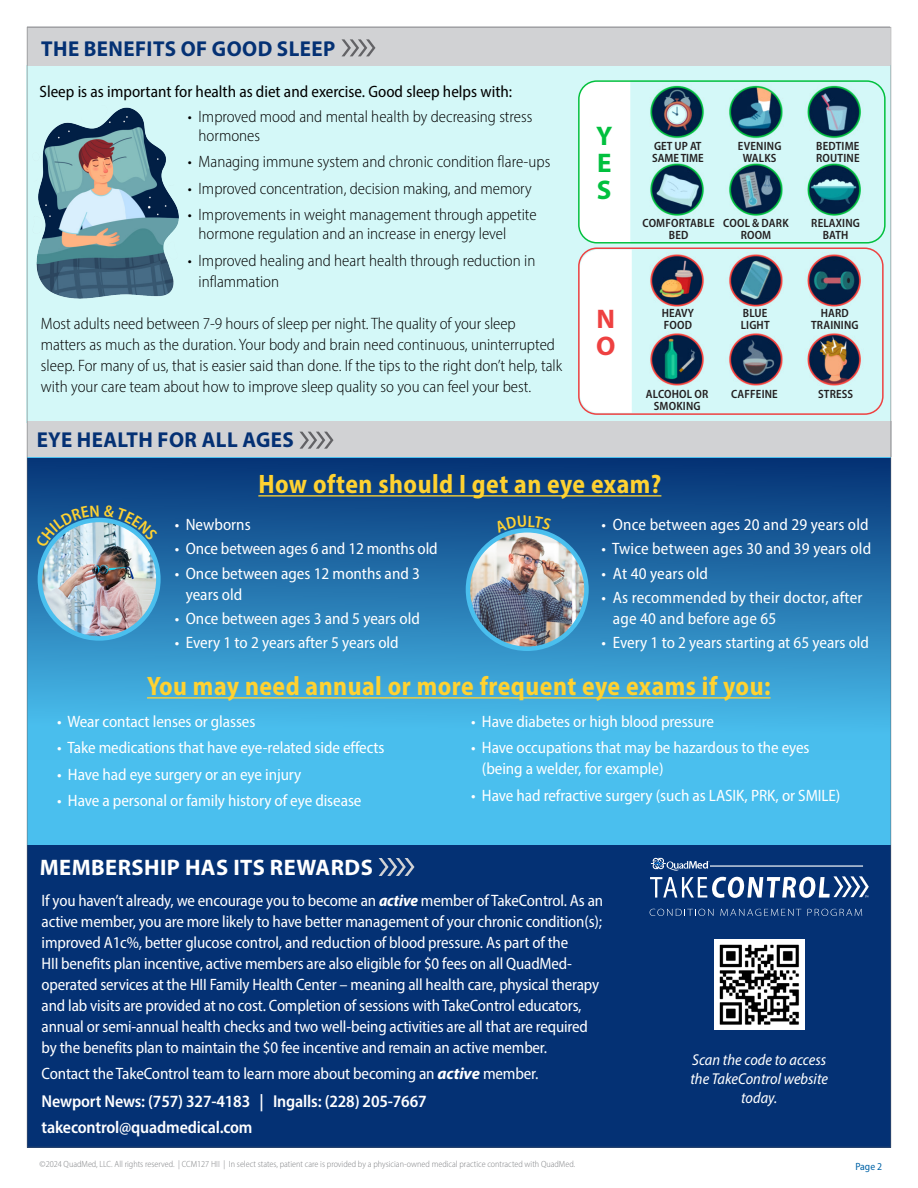
<style>
.page{position:relative;width:918px;height:1188px;background:#fff}
.page>*{position:absolute;margin:0;border:0;box-sizing:border-box;transform-origin:0 0}
.t1{font:700 27px "Myriad Pro";color:#01c03e}
.t2{font:700 27px "Myriad Pro";color:#ee4141}
.t3{font:700 semi-condensed 26.85px "Myriad Pro";letter-spacing:.02em;color:#ffd231;scale:.95 1}
.Section_Header{font:700 22.5px "Myriad Pro";letter-spacing:.02em;color:#fff}
.Section_Header-2{font:700 21.6px "Myriad Pro";letter-spacing:.02em;color:#043174}
.t4{font:600 semi-condensed 17.25px "Myriad Pro";letter-spacing:-.01em;color:#fff}
.Body_Copy{font:semi-condensed 16.5px/21px "Myriad Pro";letter-spacing:-.01em;color:#fff}
.Body_Copy-2{font:300 semi-condensed 16.5px/21px "Myriad Pro";color:#000}
.Body_Copy-3{font:semi-condensed 16.5px/21px "Myriad Pro";letter-spacing:.01em;color:#fff}
.Body_Copy-4{font:semi-condensed 16.5px "Myriad Pro";color:#000}
.t5{font:italic semi-condensed 15.75px/18.9px "Myriad Pro";color:#fff;text-align:center}
.t6{font:600 semi-condensed 12px/12px "Myriad Pro";letter-spacing:.015em;color:#231f20;text-align:center}
.t7{font:600 semi-condensed 12px/12px "Myriad Pro";letter-spacing:-.005em;color:#231f20}
.t8{font:semi-condensed 10.5px "Myriad Pro";color:#0163a7}
.t9{font:300 semi-condensed 9px "Myriad Pro";color:#808285}
.s1{font-weight:700;font-style:italic}
.s2{font-weight:700;font-style:italic;font-stretch:normal}
</style>
<div class="page">
<div style="left:27px;top:457px;width:863px;height:420px;background:#4abfee"></div>
<img style="left:29px;top:66px;width:860px;height:355px">
<div style="left:27px;top:27px;width:863px;height:39px;background:#d1d2d4"></div>
<div style="left:27px;top:845px;width:863px;height:303px;background:#043174"></div>
<svg style="left:379px;top:858px;width:36px;height:18px"></svg>
<div style="left:27px;top:458px;width:864px;height:301px;background:linear-gradient(to bottom,#053476,#4fcaf7)"></div>
<svg style="left:650px;top:858px;width:219px;height:40px"></svg>
<svg style="left:650px;top:909px;width:63px;height:7px"></svg>
<svg style="left:720px;top:909px;width:81px;height:7px"></svg>
<svg style="left:807px;top:909px;width:55px;height:7px"></svg>
<svg style="left:342px;top:39px;width:34px;height:17px"></svg>
<div style="left:27px;top:421px;width:864px;height:36px;background:#d1d2d4"></div>
<svg style="left:300px;top:432px;width:34px;height:17px"></svg>
<img style="left:29px;top:101px;width:153px;height:202px">
<svg style="left:578px;top:80px;width:55px;height:334px"></svg>
<div style="left:578px;top:80px;width:308px;height:164px;border:2px solid #01c03e;border-radius:18px"></div>
<div style="left:578px;top:247px;width:306px;height:168px;border:2px solid #ee4141;border-radius:18px"></div>
<hr style="left:258px;top:495px;width:403px;height:2px;background:#ffd231">
<hr style="left:147px;top:697px;width:624px;height:2px;background:#ffd231">
<img style="left:40px;top:520px;width:118px;height:118px;border-radius:59px">
<div style="left:38px;top:518px;width:123px;height:123px;border:4px solid #4abfee;border-radius:50%"></div>
<img style="left:468px;top:530px;width:118px;height:119px;border-radius:59px">
<div style="left:466px;top:528px;width:123px;height:123px;border:4px solid #4abfee;border-radius:50%"></div>
<img style="left:714px;top:939px;width:90px;height:91px">
<svg style="left:35px;top:505px;width:123px;height:43px;background:#5389b4"></svg>
<svg style="left:495px;top:515px;width:57px;height:18px"></svg>
<p class="Section_Header-2" style="left:41px;top:35px;width:296px">THE BENEFITS OF GOOD SLEEP</p>
<p class="Body_Copy-4" style="left:40px;top:81px;width:474px">Sleep is as important for health as diet and exercise. Good sleep helps with:</p>
<p class="Body_Copy-2" style="left:199px;top:106px;width:335px;line-height:19.5px;text-indent:-11px">• Improved mood and mental health by decreasing stress hormones</p>
<p class="Body_Copy-2" style="left:188px;top:151px;width:364px">• Managing immune system and chronic condition flare-ups</p>
<p class="Body_Copy-2" style="left:188px;top:177px;width:345px">• Improved concentration, decision making, and memory</p>
<p class="Body_Copy-2" style="left:199px;top:204px;width:340px;line-height:19.5px;text-indent:-11px">• Improvements in weight management through appetite hormone regulation and an increase in energy level</p>
<p class="Body_Copy-2" style="left:199px;top:249px;width:338px;text-indent:-11px">• Improved healing and heart health through reduction in inflammation</p>
<p class="Body_Copy-2" style="left:41px;top:313px;width:523px">Most adults need between 7-9 hours of sleep per night. The quality of your sleep matters as much as the duration. Your body and brain need continuous, uninterrupted sleep. For many of us, that is easier said than done. If the tips to the right don’t help, talk with your care team about how to improve sleep quality so you can feel your best.</p>
<p class="Section_Header-2" style="left:37px;top:425px;width:259px">EYE HEALTH FOR ALL AGES</p>
<p class="t1" style="left:596px;top:118px;width:18px">Y</p>
<p class="t1" style="left:597px;top:145px;width:16px">E</p>
<p class="t1" style="left:597px;top:172px;width:16px">S</p>
<p class="t2" style="left:597px;top:301px;width:20px">N</p>
<p class="t2" style="left:596px;top:328px;width:21px">O</p>
<p class="t7" style="left:652px;top:140px;width:53px">GET UP AT<br>SAME TIME</p>
<p class="t6" style="left:738px;top:140px;width:45px">EVENING<br>WALKS</p>
<p class="t6" style="left:643px;top:216px;width:74px">COMFORTABLE<br>BED</p>
<p class="t6" style="left:723px;top:216px;width:67px">COOL &amp; DARK<br>ROOM</p>
<p class="t6" style="left:662px;top:307px;width:34px;text-align:left">HEAVY<br>FOOD</p>
<p class="t6" style="left:741px;top:307px;width:31px;text-align:left">BLUE<br>LIGHT</p>
<p class="t6" style="left:646px;top:388px;width:64px">ALCOHOL OR<br>SMOKING</p>
<p class="t6" style="left:731px;top:388px;width:48px">CAFFEINE</p>
<p class="t3" style="left:258px;top:467px;width:426px">How often should I get an eye exam?</p>
<p class="t6" style="left:816px;top:140px;width:45px;text-align:left">BEDTIME<br>ROUTINE</p>
<p class="t6" style="left:811px;top:216px;width:50px">RELAXING<br>BATH</p>
<p class="t6" style="left:811px;top:307px;width:49px">HARD<br>TRAINING</p>
<p class="t6" style="left:818px;top:388px;width:37px">STRESS</p>
<p class="Body_Copy" style="left:175px;top:514px;width:77px">• Newborns</p>
<p class="Body_Copy" style="left:175px;top:538px;width:264px">• Once between ages 6 and 12 months old</p>
<p class="Body_Copy" style="left:186px;top:562px;width:236px;text-indent:-11px">• Once between ages 12 months and 3 years old</p>
<p class="Body_Copy" style="left:175px;top:608px;width:247px">• Once between ages 3 and 5 years old</p>
<p class="Body_Copy" style="left:175px;top:632px;width:225px">• Every 1 to 2 years after 5 years old</p>
<p class="Body_Copy-3" style="left:601px;top:514px;width:269px">• Once between ages 20 and 29 years old</p>
<p class="Body_Copy-3" style="left:601px;top:538px;width:271px">• Twice between ages 30 and 39 years old</p>
<p class="Body_Copy-3" style="left:601px;top:562px;width:108px">• At 40 years old</p>
<p class="Body_Copy-3" style="left:613px;top:587px;width:251px;text-indent:-11px">• As recommended by their doctor, after age 40 and before age 65</p>
<p class="Body_Copy" style="left:601px;top:632px;width:269px">• Every 1 to 2 years starting at 65 years old</p>
<p class="t3" style="left:147px;top:669px;width:658px">You may need annual or more frequent eye exams if you:</p>
<p class="Body_Copy" style="left:57px;top:710px;width:200px">• Wear contact lenses or glasses</p>
<p class="Body_Copy" style="left:57px;top:737px;width:329px">• Take medications that have eye-related side effects</p>
<p class="Body_Copy" style="left:57px;top:763px;width:246px">• Have had eye surgery or an eye injury</p>
<p class="Body_Copy" style="left:57px;top:790px;width:306px">• Have a personal or family history of eye disease</p>
<p class="Body_Copy" style="left:471px;top:710px;width:244px">• Have diabetes or high blood pressure</p>
<p class="Body_Copy" style="left:482px;top:737px;width:329px;text-indent:-11px">• Have occupations that may be hazardous to the eyes (being a welder, for example)</p>
<p class="Body_Copy" style="left:471px;top:784px;width:371px">• Have had refractive surgery (such as LASIK, PRK, or SMILE)</p>
<p class="Section_Header" style="left:40px;top:853px;width:334px">MEMBERSHIP HAS ITS REWARDS</p>
<p class="Body_Copy" style="left:42px;top:889px;width:563px">If you haven’t already, we encourage you to become an <span class="s1">active</span> member of TakeControl. As an active member, you are more likely to have better management of your chronic condition(s); improved A1c%, better glucose control, and reduction of blood pressure. As part of the<br>HII benefits plan incentive, active members are also eligible for $0 fees on all QuadMed&shy;operated services at the HII Family Health Center – meaning all health care, physical therapy and lab visits are provided at no cost. Completion of sessions with TakeControl educators, annual or semi-annual health checks and two well-being activities are all that are required by the benefits plan to maintain the $0 fee incentive and remain an active member.</p>
<p class="Body_Copy" style="left:42px;top:1063px;width:498px">Contact the TakeControl team to learn more about becoming an <span class="s2">active</span> member.</p>
<p class="t4" style="left:42px;top:1090px;width:387px">Newport News: (757) 327-4183 | Ingalls: (228) 205-7667</p>
<p class="t4" style="left:42px;top:1116px;width:212px">takecontrol@quadmedical.com</p>
<p class="t9" style="left:40px;top:1158px;width:537px">©2024 QuadMed, LLC. All rights reserved. | CCM127 HII | In select states, patient care is provided by a physician-owned medical practice contracted with QuadMed.</p>
<p class="t5" style="left:690px;top:1050px;width:139px">Scan the code to access the TakeControl website today.</p>
<p class="t8" style="left:855px;top:1160px;width:28px">Page 2</p>
</div>
